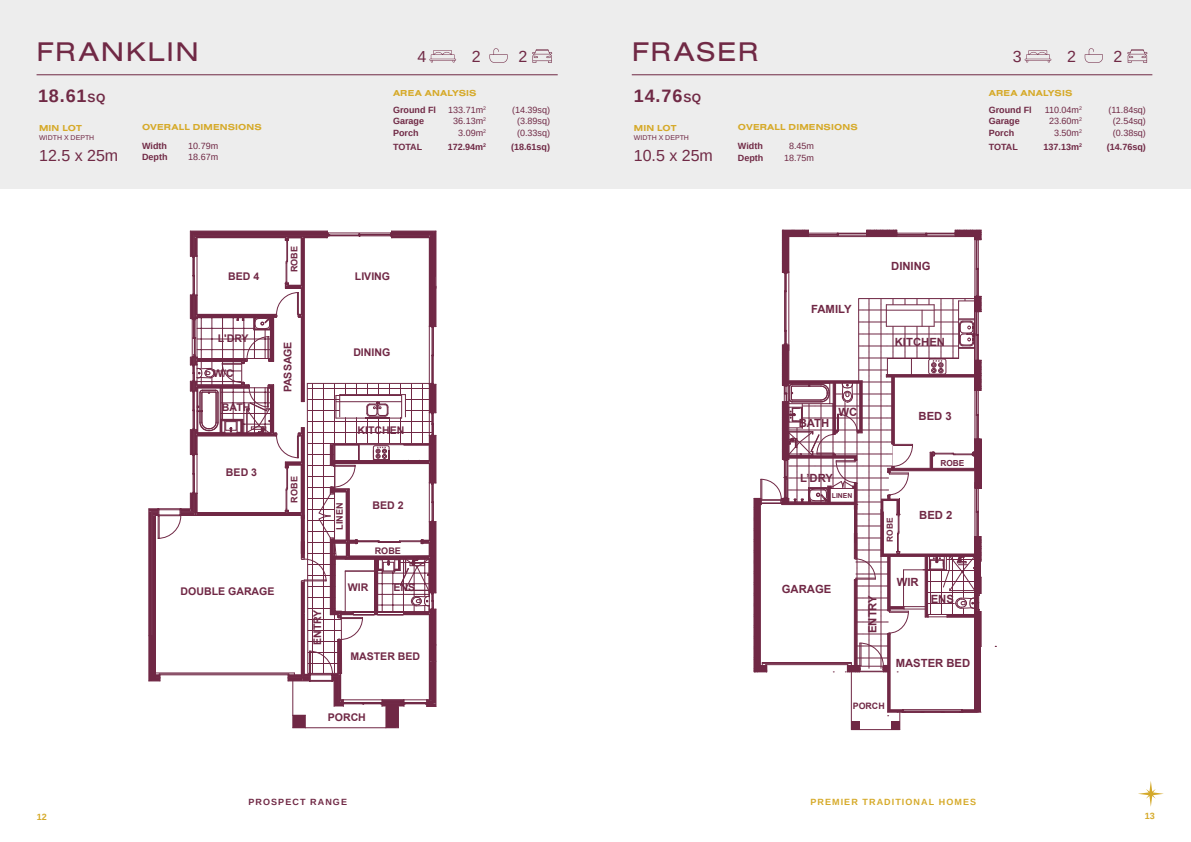
<style>
.page{position:relative;width:1191px;height:842px;background:#fff}
.page>*{position:absolute;margin:0;border:0;box-sizing:border-box;transform-origin:0 0}
.t1{font:28px "Nimbus San Ext";letter-spacing:.05em;color:#702945}
.t2{font:700 18px "Arimo";letter-spacing:.05em;color:#702945}
.t3{font:16px "Arimo";color:#702945}
.t4{font:700 11.3px "Arial";color:#702845}
.t5{font:700 10.6px "Arial";color:#702845}
.t6{font:700 9.1px "Arial";color:#702845}
.t7{font:9px "Arimo";color:#702945}
.t8{font:700 9px "Arimo";color:#702945}
.t9{font:700 9px "Nimbus San Ext";letter-spacing:.015em;color:#d6aa2a}
.t10{font:700 9px "Arimo";letter-spacing:.12em;color:#d6aa2a}
.t11{font:700 9px "Arimo";letter-spacing:.12em;color:#702945}
.t12{font:700 8.8px "Arial";color:#702845}
.t13{font:700 8.3px "Arial";color:#702845}
.t14{font:7px "Arimo";color:#702945}
.t15{font:700 6.8px "Arial";color:#702845}
.s1{font-size:12px}
</style>
<div class="page">
<hr style="left:148px;top:509px;width:1px;height:172px;background:#702845">
<svg style="left:149px;top:231px;width:287px;height:497px"></svg>
<hr style="left:851px;top:729px;width:48px;height:1px;background:#702845">
<svg style="left:754px;top:230px;width:228px;height:499px"></svg>
<svg style="left:788px;top:299px;width:187px;height:370px"></svg>
<div style="left:0;top:0;width:1191px;height:188px;background:#ededed"></div>
<svg style="left:1084px;top:48px;width:18px;height:15px"></svg>
<svg style="left:489px;top:48px;width:18px;height:15px"></svg>
<svg style="left:1024px;top:50px;width:27px;height:12px"></svg>
<svg style="left:429px;top:50px;width:27px;height:12px"></svg>
<svg style="left:1127px;top:49px;width:20px;height:14px"></svg>
<svg style="left:532px;top:49px;width:20px;height:14px"></svg>
<hr style="left:632px;top:74px;width:520px;height:1px;background:#702945">
<hr style="left:37px;top:74px;width:521px;height:1px;background:#702945">
<svg style="left:1138px;top:781px;width:25px;height:26px"></svg>
<h1 class="t1" style="left:37px;top:33px;width:164px">FRANKLIN</h1>
<h1 class="t1" style="left:632px;top:33px;width:129px">FRASER</h1>
<p class="t9" style="left:393px;top:87px;width:85px">AREA ANALYSIS</p>
<p class="t8" style="left:393px;top:104px;width:45px">Ground Fl</p>
<p class="t7" style="left:448px;top:104px;width:39px">133.71m<sup>2</sup></p>
<p class="t7" style="left:512px;top:104px;width:40px">(14.39sq)</p>
<p class="t8" style="left:393px;top:115px;width:33px">Garage</p>
<p class="t7" style="left:453px;top:115px;width:34px">36.13m<sup>2</sup></p>
<p class="t7" style="left:517px;top:115px;width:35px">(3.89sq)</p>
<p class="t8" style="left:393px;top:126px;width:27px">Porch</p>
<p class="t7" style="left:458px;top:127px;width:29px">3.09m<sup>2</sup></p>
<p class="t7" style="left:517px;top:127px;width:35px">(0.33sq)</p>
<p class="t8" style="left:393px;top:141px;width:31px">TOTAL</p>
<p class="t8" style="left:448px;top:141px;width:40px">172.94m<sup>2</sup></p>
<p class="t8" style="left:511px;top:141px;width:41px">(18.61sq)</p>
<h3 class="t3" style="left:417px;top:46px;width:10px">4</h3>
<h3 class="t3" style="left:472px;top:46px;width:10px">2</h3>
<h3 class="t3" style="left:518px;top:46px;width:10px">2</h3>
<h3 class="t3" style="left:1012px;top:46px;width:10px">3</h3>
<h3 class="t3" style="left:1067px;top:46px;width:10px">2</h3>
<h3 class="t3" style="left:1113px;top:46px;width:10px">2</h3>
<h2 class="t2" style="left:38px;top:83px;width:69px">18.61<span class="s1">SQ</span></h2>
<h2 class="t2" style="left:634px;top:83px;width:69px">14.76<span class="s1">SQ</span></h2>
<p class="t9" style="left:988px;top:87px;width:85px">AREA ANALYSIS</p>
<p class="t8" style="left:988px;top:104px;width:45px">Ground Fl</p>
<p class="t7" style="left:1044px;top:104px;width:39px">110.04m<sup>2</sup></p>
<p class="t7" style="left:1108px;top:104px;width:39px">(11.84sq)</p>
<p class="t8" style="left:988px;top:115px;width:33px">Garage</p>
<p class="t7" style="left:1049px;top:115px;width:34px">23.60m<sup>2</sup></p>
<p class="t7" style="left:1112px;top:115px;width:35px">(2.54sq)</p>
<p class="t8" style="left:988px;top:126px;width:27px">Porch</p>
<p class="t7" style="left:1054px;top:127px;width:29px">3.50m<sup>2</sup></p>
<p class="t7" style="left:1112px;top:127px;width:35px">(0.38sq)</p>
<p class="t8" style="left:988px;top:141px;width:31px">TOTAL</p>
<p class="t8" style="left:1043px;top:141px;width:40px">137.13m<sup>2</sup></p>
<p class="t8" style="left:1106px;top:141px;width:41px">(14.76sq)</p>
<p class="t9" style="left:142px;top:121px;width:121px">OVERALL DIMENSIONS</p>
<p class="t8" style="left:142px;top:140px;width:26px">Width</p>
<p class="t7" style="left:188px;top:140px;width:32px">10.79m</p>
<p class="t9" style="left:738px;top:121px;width:121px">OVERALL DIMENSIONS</p>
<p class="t8" style="left:738px;top:140px;width:26px">Width</p>
<p class="t7" style="left:789px;top:141px;width:27px">8.45m</p>
<p class="t9" style="left:39px;top:121px;width:44px">MIN LOT</p>
<p class="t14" style="left:39px;top:133px;width:57px">WIDTH X DEPTH</p>
<p class="t9" style="left:634px;top:121px;width:44px">MIN LOT</p>
<p class="t14" style="left:634px;top:133px;width:57px">WIDTH X DEPTH</p>
<h3 class="t3" style="left:39px;top:145px;width:81px">12.5 x 25m</h3>
<p class="t8" style="left:142px;top:151px;width:27px">Depth</p>
<p class="t7" style="left:188px;top:152px;width:32px">18.67m</p>
<h3 class="t3" style="left:634px;top:145px;width:81px">10.5 x 25m</h3>
<p class="t8" style="left:738px;top:151px;width:27px">Depth</p>
<p class="t7" style="left:784px;top:152px;width:32px">18.75m</p>
<p class="t5" style="left:228px;top:270px;width:33px">BED 4</p>
<p class="t5" style="left:218px;top:331px;width:32px">L'DRY</p>
<p class="t5" style="left:213px;top:366px;width:22px">W/C</p>
<p class="t5" style="left:222px;top:400px;width:30px">BATH</p>
<p class="t5" style="left:226px;top:465px;width:33px">BED 3</p>
<p class="t6" style="left:288px;top:272px;width:28px;rotate:-90deg">ROBE</p>
<p class="t5" style="left:281px;top:392px;width:52px;rotate:-90deg">PASSAGE</p>
<p class="t6" style="left:288px;top:503px;width:28px;rotate:-90deg">ROBE</p>
<p class="t5" style="left:355px;top:270px;width:37px">LIVING</p>
<p class="t5" style="left:353px;top:345px;width:39px">DINING</p>
<p class="t5" style="left:357px;top:424px;width:48px">KITCHEN</p>
<p class="t6" style="left:334px;top:529px;width:29px;rotate:-90deg">LINEN</p>
<p class="t5" style="left:372px;top:498px;width:33px">BED 2</p>
<p class="t6" style="left:375px;top:544px;width:28px">ROBE</p>
<p class="t5" style="left:180px;top:584px;width:96px">DOUBLE GARAGE</p>
<p class="t5" style="left:348px;top:580px;width:22px">WIR</p>
<p class="t5" style="left:393px;top:580px;width:23px">ENS</p>
<p class="t5" style="left:310px;top:645px;width:37px;rotate:-90deg">ENTRY</p>
<p class="t5" style="left:350px;top:649px;width:71px">MASTER BED</p>
<p class="t5" style="left:328px;top:710px;width:40px">PORCH</p>
<p class="t11" style="left:248px;top:796px;width:100px">PROSPECT RANGE</p>
<p class="t4" style="left:811px;top:302px;width:42px">FAMILY</p>
<p class="t4" style="left:891px;top:259px;width:41px">DINING</p>
<p class="t4" style="left:894px;top:335px;width:52px">KITCHEN</p>
<p class="t4" style="left:798px;top:415px;width:32px">BATH</p>
<p class="t4" style="left:838px;top:404px;width:20px">WC</p>
<p class="t4" style="left:800px;top:471px;width:34px">L’DRY</p>
<p class="t15" style="left:832px;top:491px;width:22px">LINEN</p>
<p class="t13" style="left:884px;top:542px;width:26px;rotate:-90deg">ROBE</p>
<p class="t4" style="left:918px;top:408px;width:35px">BED 3</p>
<p class="t13" style="left:940px;top:458px;width:26px">ROBE</p>
<p class="t4" style="left:919px;top:508px;width:35px">BED 2</p>
<p class="t4" style="left:782px;top:582px;width:51px">GARAGE</p>
<p class="t4" style="left:865px;top:633px;width:39px;rotate:-90deg">ENTRY</p>
<p class="t4" style="left:896px;top:575px;width:23px">WIR</p>
<p class="t4" style="left:930px;top:591px;width:25px">ENS</p>
<p class="t4" style="left:895px;top:656px;width:76px">MASTER BED</p>
<p class="t12" style="left:853px;top:700px;width:33px">PORCH</p>
<p class="t10" style="left:810px;top:796px;width:167px">PREMIER TRADITIONAL HOMES</p>
<p class="t10" style="left:37px;top:811px;width:12px">12</p>
<p class="t10" style="left:1144px;top:810px;width:12px">13</p>
</div>
